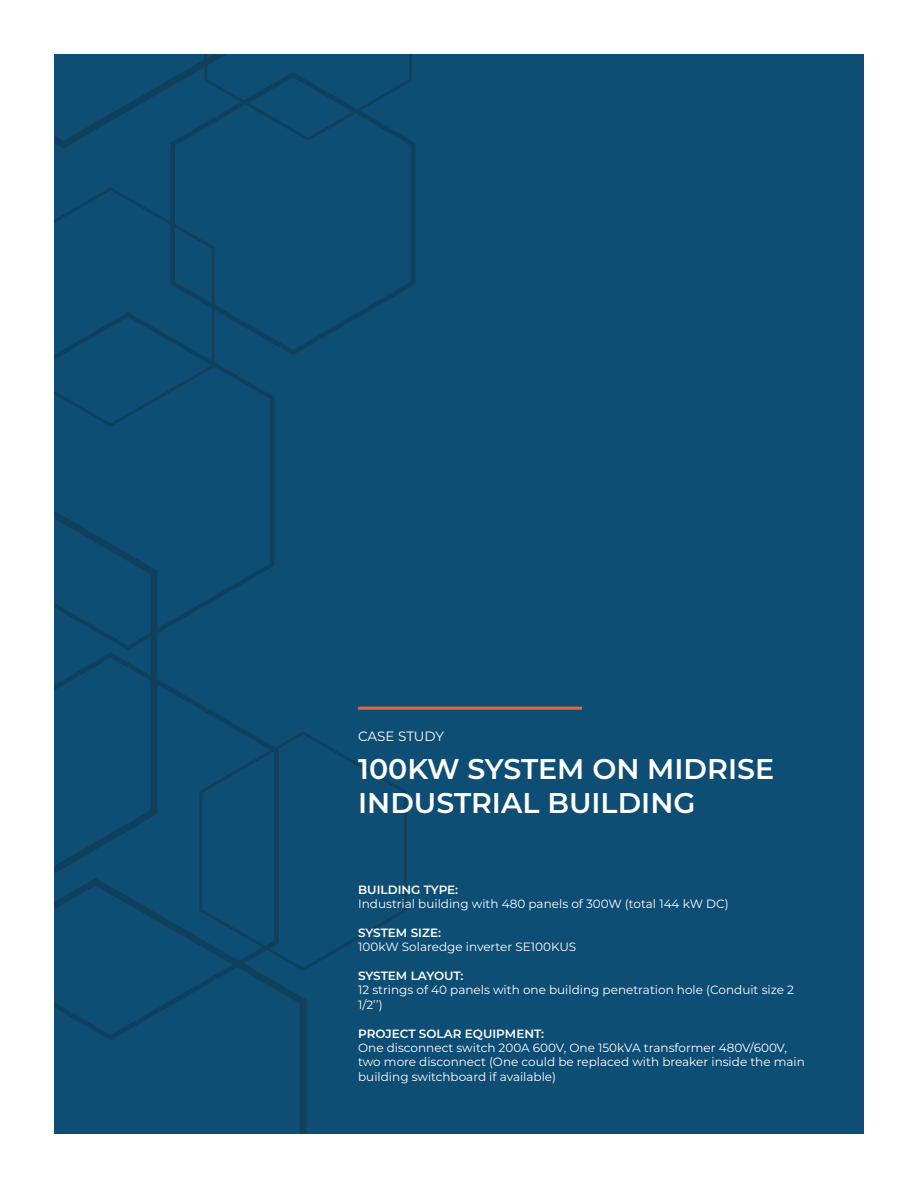
<style>
.page{position:relative;width:918px;height:1188px;background:#fff}
.page>*{position:absolute;margin:0;border:0;box-sizing:border-box;transform-origin:0 0}
.t1{font:600 28.5px/34.5px "Montserrat";color:#fff}
.t2{font:13.5px "Montserrat";letter-spacing:-.01em;color:#fff}
.t3{font:12px/14.4px "Montserrat";color:#fff}
.t4{font:600 12px "Montserrat";color:#fff}
</style>
<div class="page">
<div style="left:54px;top:54px;width:810px;height:1080px;background:#0e4d74"></div>
<svg style="left:54px;top:652px;width:192px;height:221px"></svg>
<svg style="left:54px;top:363px;width:220px;height:287px"></svg>
<svg style="left:170px;top:141px;width:245px;height:214px"></svg>
<svg style="left:54px;top:878px;width:252px;height:256px"></svg>
<svg style="left:199px;top:731px;width:208px;height:240px"></svg>
<svg style="left:54px;top:187px;width:161px;height:240px"></svg>
<svg style="left:54px;top:54px;width:358px;height:95px"></svg>
<hr style="left:358px;top:707px;width:224px;height:3px;background:#f26633">
<p class="t2" style="left:358px;top:727px;width:87px">CASE STUDY</p>
<p class="t1" style="left:358px;top:750px;width:417px">100KW SYSTEM ON MIDRISE<br>INDUSTRIAL BUILDING</p>
<p class="t4" style="left:358px;top:881px;width:102px">BUILDING TYPE:</p>
<p class="t3" style="left:358px;top:896px;width:372px">Industrial building with 480 panels of 300W (total 144 kW DC)</p>
<p class="t4" style="left:358px;top:924px;width:84px">SYSTEM SIZE:</p>
<p class="t3" style="left:358px;top:939px;width:220px">100kW Solaredge inverter SE100KUS</p>
<p class="t4" style="left:358px;top:967px;width:107px">SYSTEM LAYOUT:</p>
<p class="t3" style="left:358px;top:982px;width:437px">12 strings of 40 panels with one building penetration hole (Conduit size 2<br>1/2’’)</p>
<p class="t4" style="left:358px;top:1025px;width:187px">PROJECT SOLAR EQUIPMENT:</p>
<p class="t3" style="left:358px;top:1040px;width:448px">One disconnect switch 200A 600V, One 150kVA transformer 480V/600V, two more disconnect (One could be replaced with breaker inside the main building switchboard if available)</p>
</div>
